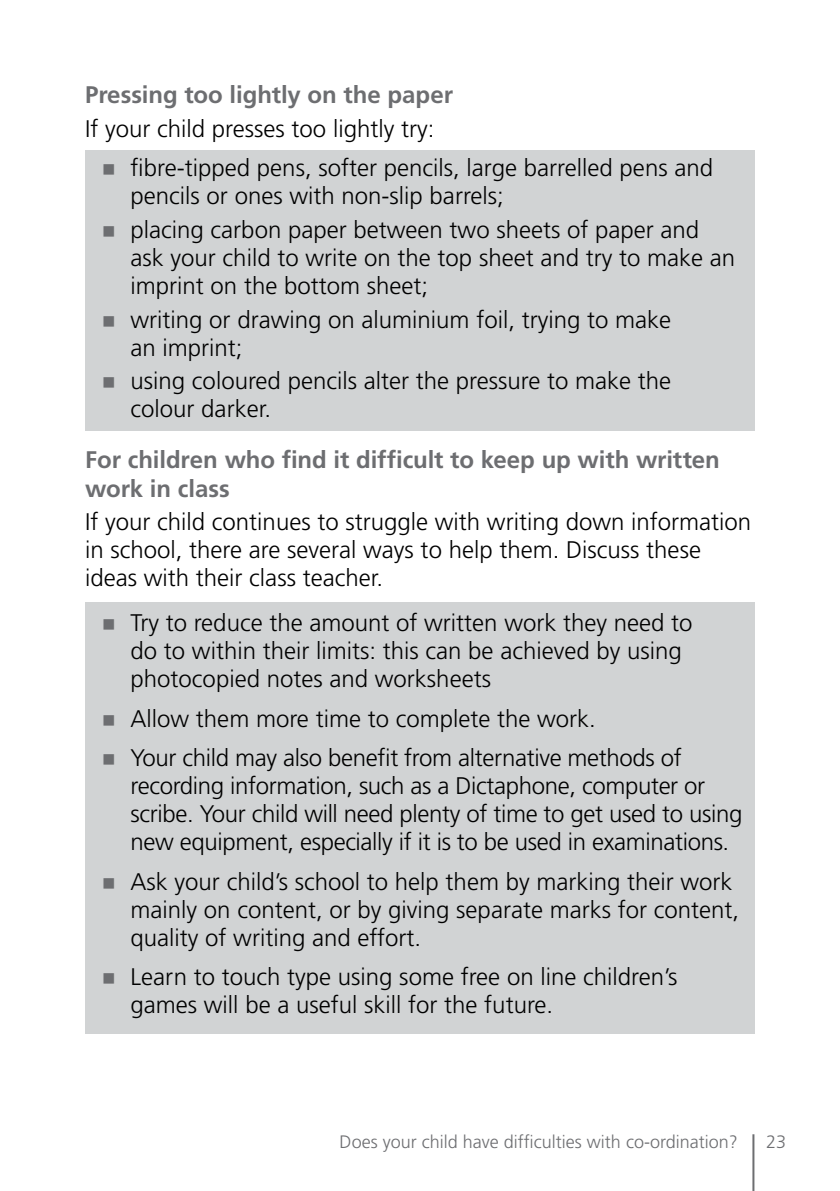
<style>
.page{position:relative;width:840px;height:1191px;background:#fff}
.page>*{position:absolute;margin:0;border:0;box-sizing:border-box;transform-origin:0 0}
.t1{font:300 24px/28px "Frutiger";color:#000}
.t2{font:300 24px/28px "Frutiger LT";color:#000}
.t3{font:700 24px/28.8px "Frutiger LT";letter-spacing:-.005em;color:#6d6e71}
.t4{font:300 18px "Frutiger LT";color:#6d6e71}
.s1{color:#6d6e71}
</style>
<div class="page">
<hr style="left:752px;top:1134px;width:2px;height:57px;background:#6d6e71">
<div style="left:85px;top:602px;width:669px;height:431px;background:#d1d3d4"></div>
<div style="left:85px;top:150px;width:669px;height:281px;background:#d1d3d4"></div>
<p class="t3" style="left:85px;top:80px;width:369px">Pressing too lightly on the paper</p>
<p class="t2" style="left:85px;top:115px;width:350px">If your child presses too lightly try:</p>
<p class="t1" style="left:130px;top:154px;width:583px;text-indent:-28px"><span class="s1">■</span> fibre-tipped pens, softer pencils, large barrelled pens and pencils or ones with non-slip barrels;</p>
<p class="t1" style="left:130px;top:216px;width:606px;text-indent:-28px"><span class="s1">■</span> placing carbon paper between two sheets of paper and ask your child to write on the top sheet and try to make an imprint on the bottom sheet;</p>
<p class="t1" style="left:130px;top:305px;width:542px;text-indent:-28px"><span class="s1">■</span> writing or drawing on aluminium foil, trying to make an imprint;</p>
<p class="t1" style="left:130px;top:367px;width:542px;text-indent:-28px"><span class="s1">■</span> using coloured pencils alter the pressure to make the colour darker.</p>
<p class="t3" style="left:85px;top:445px;width:636px">For children who find it difficult to keep up with written work in class</p>
<p class="t2" style="left:85px;top:508px;width:667px">If your child continues to struggle with writing down information in school, there are several ways to help them. Discuss these ideas with their class teacher.</p>
<p class="t1" style="left:130px;top:609px;width:563px;text-indent:-28px"><span class="s1">■</span> Try to reduce the amount of written work they need to do to within their limits: this can be achieved by using photocopied notes and worksheets</p>
<p class="t1" style="left:102px;top:705px;width:495px"><span class="s1">■</span> Allow them more time to complete the work.</p>
<p class="t1" style="left:130px;top:744px;width:613px;text-indent:-28px"><span class="s1">■</span> Your child may also benefit from alternative methods of recording information, such as a Dictaphone, computer or scribe. Your child will need plenty of time to get used to using new equipment, especially if it is to be used in examinations.</p>
<p class="t1" style="left:130px;top:867px;width:610px;text-indent:-28px"><span class="s1">■</span> Ask your child’s school to help them by marking their work mainly on content, or by giving separate marks for content, quality of writing and effort.</p>
<p class="t1" style="left:130px;top:963px;width:548px;text-indent:-28px"><span class="s1">■</span> Learn to touch type using some free on line children’s games will be a useful skill for the future.</p>
<p class="t4" style="left:339px;top:1131px;width:399px">Does your child have difficulties with co-ordination?</p>
<p class="t4" style="left:765px;top:1131px;width:22px">23</p>
</div>
